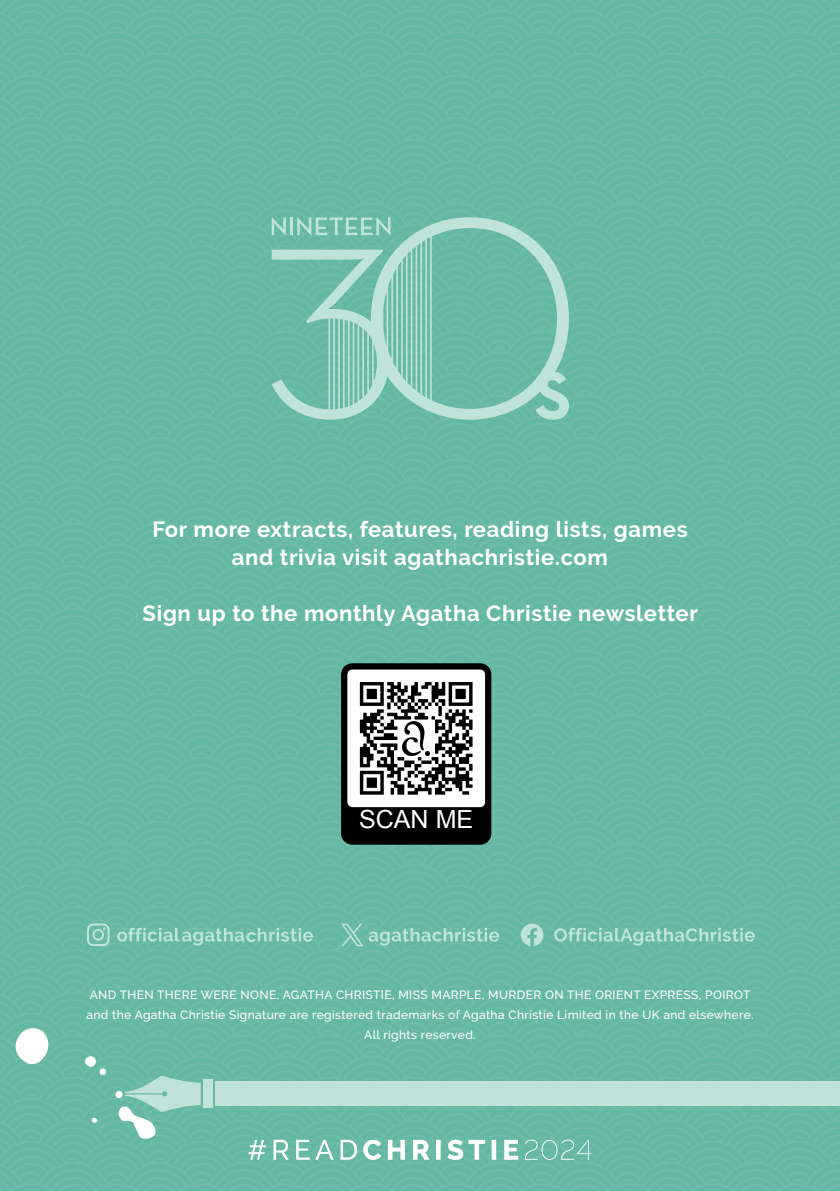
<style>
.page{position:relative;width:840px;height:1191px;background:#fff}
.page>*{position:absolute;margin:0;border:0;box-sizing:border-box;transform-origin:0 0}
.t1{font:25px "Arial";color:#fff}
.t2{font:700 22px/28px "Raleway";letter-spacing:.03em;color:#fff;text-align:center}
.t3{font:500 12px/20px "Raleway";letter-spacing:.03em;color:#fff;text-align:center}
</style>
<div class="page">
<img style="left:0;top:0;width:839px;height:1191px">
<svg style="left:341px;top:663px;width:150px;height:181px"></svg>
<svg style="left:271px;top:217px;width:297px;height:203px;background:#7ec3b4"></svg>
<svg style="left:554px;top:927px;width:200px;height:18px;background:#82c5b6"></svg>
<svg style="left:520px;top:923px;width:23px;height:23px"></svg>
<svg style="left:117px;top:927px;width:196px;height:18px;background:#82c5b6"></svg>
<svg style="left:87px;top:923px;width:22px;height:23px"></svg>
<svg style="left:341px;top:923px;width:158px;height:23px;background:#7cc2b2"></svg>
<svg style="left:14px;top:1026px;width:186px;height:113px;background:#7ac1b1"></svg>
<div style="left:203px;top:1079px;width:9px;height:29px;background:#bfe3db"></div>
<div style="left:215px;top:1081px;width:624px;height:25px;background:#bfe3db"></div>
<svg style="left:248px;top:1139px;width:270px;height:21px"></svg>
<svg style="left:524px;top:1139px;width:67px;height:21px"></svg>
<h2 class="t2" style="left:152px;top:515px;width:536px">For more extracts, features, reading lists, games and trivia visit agathachristie.com</h2>
<h2 class="t2" style="left:142px;top:599px;width:556px">Sign up to the monthly Agatha Christie newsletter</h2>
<h1 class="t1" style="left:359px;top:802px;width:115px">SCAN ME</h1>
<p class="t3" style="left:86px;top:984px;width:668px">AND THEN THERE WERE NONE, AGATHA CHRISTIE, MISS MARPLE, MURDER ON THE ORIENT EXPRESS, POIROT and the Agatha Christie Signature are registered trademarks of Agatha Christie Limited in the UK and elsewhere.<br>All rights reserved.</p>
</div>
